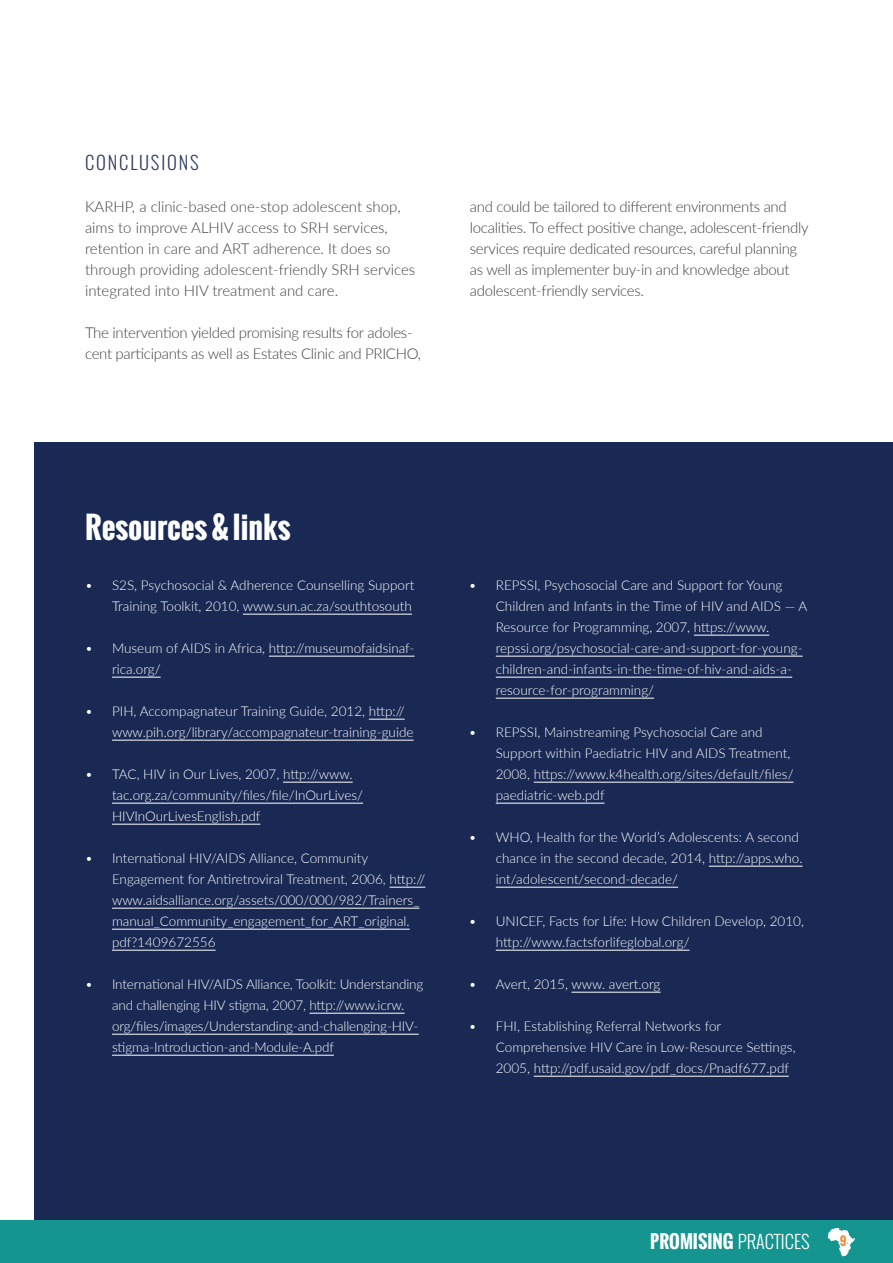
<style>
.page{position:relative;width:893px;height:1263px;background:#fff}
.page>*{position:absolute;margin:0;border:0;box-sizing:border-box;transform-origin:0 0}
.t1{font:700 30px "Oswald";color:#fff}
.t2{font:700 18px "Oswald";color:#fff}
.t3{font:300 18px "Oswald";letter-spacing:.1em;color:#2c375e}
.t4{font:300 15px/21px "Lato";letter-spacing:-.02em;color:#414042}
.t5{font:300 15px/21px "Lato";color:#414042}
.t6{font:300 13.5px/21px "Lato";color:#fff}
.t7{font:700 12px "Oswald";color:#f68832}
.s1{font-weight:300}
</style>
<div class="page">
<div style="left:34px;top:442px;width:859px;height:821px;background:#192954"></div>
<hr style="left:243px;top:614px;width:169px;height:1px;background:#fff">
<hr style="left:269px;top:656px;width:146px;height:1px;background:#fff">
<hr style="left:112px;top:677px;width:49px;height:1px;background:#fff">
<hr style="left:369px;top:719px;width:36px;height:1px;background:#fff">
<hr style="left:112px;top:740px;width:302px;height:1px;background:#fff">
<hr style="left:283px;top:782px;width:70px;height:1px;background:#fff">
<hr style="left:112px;top:803px;width:251px;height:1px;background:#fff">
<hr style="left:112px;top:824px;width:148px;height:1px;background:#fff">
<hr style="left:390px;top:887px;width:35px;height:1px;background:#fff">
<hr style="left:112px;top:908px;width:307px;height:1px;background:#fff">
<hr style="left:112px;top:929px;width:298px;height:1px;background:#fff">
<hr style="left:112px;top:950px;width:104px;height:1px;background:#fff">
<hr style="left:309px;top:1013px;width:96px;height:1px;background:#fff">
<hr style="left:112px;top:1034px;width:307px;height:1px;background:#fff">
<hr style="left:112px;top:1055px;width:222px;height:1px;background:#fff">
<hr style="left:694px;top:635px;width:75px;height:1px;background:#fff">
<hr style="left:496px;top:656px;width:307px;height:1px;background:#fff">
<hr style="left:496px;top:677px;width:296px;height:1px;background:#fff">
<hr style="left:496px;top:698px;width:158px;height:1px;background:#fff">
<hr style="left:534px;top:782px;width:259px;height:1px;background:#fff">
<hr style="left:496px;top:803px;width:108px;height:1px;background:#fff">
<hr style="left:709px;top:866px;width:94px;height:1px;background:#fff">
<hr style="left:496px;top:887px;width:182px;height:1px;background:#fff">
<hr style="left:496px;top:950px;width:193px;height:1px;background:#fff">
<hr style="left:571px;top:992px;width:89px;height:1px;background:#fff">
<hr style="left:534px;top:1076px;width:255px;height:1px;background:#fff">
<hr style="left:0;top:1220px;width:1px;height:43px;background:#159590">
<div style="left:1px;top:1220px;width:892px;height:43px;background:#159590"></div>
<svg style="left:827px;top:1228px;width:28px;height:28px"></svg>
<h2 class="t3" style="left:85px;top:150px;width:115px">CONCLUSIONS</h2>
<p class="t5" style="left:85px;top:195px;width:332px">KARHP, a clinic-based one-stop adolescent shop, aims to improve ALHIV access to SRH services, retention in care and ART adherence. It does so through providing adolescent-friendly SRH services integrated into HIV treatment and care.</p>
<p class="t4" style="left:85px;top:321px;width:338px">The intervention yielded promising results for adoles&shy;cent participants as well as Estates Clinic and PRICHO,</p>
<p class="t4" style="left:470px;top:195px;width:340px">and could be tailored to different environments and localities. To effect positive change, adolescent-friendly services require dedicated resources, careful planning as well as implementer buy-in and knowledge about adolescent-friendly services.</p>
<h1 class="t1" style="left:85px;top:505px;width:207px">Resources &amp; links</h1>
<p class="t6" style="left:85px;top:574px;width:331px;text-align:right">• S2S, Psychosocial &amp; Adherence Counselling Support<br>Training Toolkit, 2010, www.sun.ac.za/southtosouth</p>
<p class="t6" style="left:112px;top:637px;width:304px;text-indent:-27px">• Museum of AIDS in Africa, http://museumofaidsinaf&shy;rica.org/</p>
<p class="t6" style="left:112px;top:700px;width:303px;text-indent:-27px">• PIH, Accompagnateur Training Guide, 2012, http:// www.pih.org/library/accompagnateur-training-guide</p>
<p class="t6" style="left:112px;top:763px;width:253px;text-indent:-27px">• TAC, HIV in Our Lives, 2007, http://www. tac.org.za/community/files/file/InOurLives/<br>HIVInOurLivesEnglish.pdf</p>
<p class="t6" style="left:112px;top:847px;width:315px;text-indent:-27px">• International HIV/AIDS Alliance, Community Engagement for Antiretroviral Treatment, 2006, http:// www.aidsalliance.org/assets/000/000/982/Trainers_ manual_Community_engagement_for_ART_original. pdf?1409672556</p>
<p class="t6" style="left:112px;top:973px;width:313px;text-indent:-27px">• International HIV/AIDS Alliance, Toolkit: Understanding and challenging HIV stigma, 2007, http://www.icrw. org/files/images/Understanding-and-challenging-HIV&shy;stigma-Introduction-and-Module-A.pdf</p>
<p class="t6" style="left:496px;top:574px;width:313px;text-indent:-27px">• REPSSI, Psychosocial Care and Support for Young Children and Infants in the Time of HIV and AIDS — A Resource for Programming, 2007, https://www. repssi.org/psychosocial-care-and-support-for-young&shy;children-and-infants-in-the-time-of-hiv-and-aids-a&shy;resource-for-programming/</p>
<p class="t6" style="left:496px;top:721px;width:299px;text-indent:-27px">• REPSSI, Mainstreaming Psychosocial Care and Support within Paediatric HIV and AIDS Treatment, 2008, https://www.k4health.org/sites/default/files/ paediatric-web.pdf</p>
<p class="t6" style="left:496px;top:826px;width:308px;text-indent:-27px">• WHO, Health for the World’s Adolescents: A second chance in the second decade, 2014, http://apps.who. int/adolescent/second-decade/</p>
<p class="t6" style="left:496px;top:910px;width:310px;text-indent:-27px">• UNICEF, Facts for Life: How Children Develop, 2010, http://www.factsforlifeglobal.org/</p>
<p class="t6" style="left:469px;top:973px;width:193px">• Avert, 2015, www. avert.org</p>
<p class="t6" style="left:496px;top:1015px;width:301px;text-indent:-27px">• FHI, Establishing Referral Networks for<br>Comprehensive HIV Care in Low-Resource Settings,<br>2005, http://pdf.usaid.gov/pdf_docs/Pnadf677.pdf</p>
<h2 class="t2" style="left:650px;top:1228px;width:161px">PROMISING <span class="s1">PRACTICES</span></h2>
<p class="t7" style="left:840px;top:1232px;width:8px">9</p>
</div>
